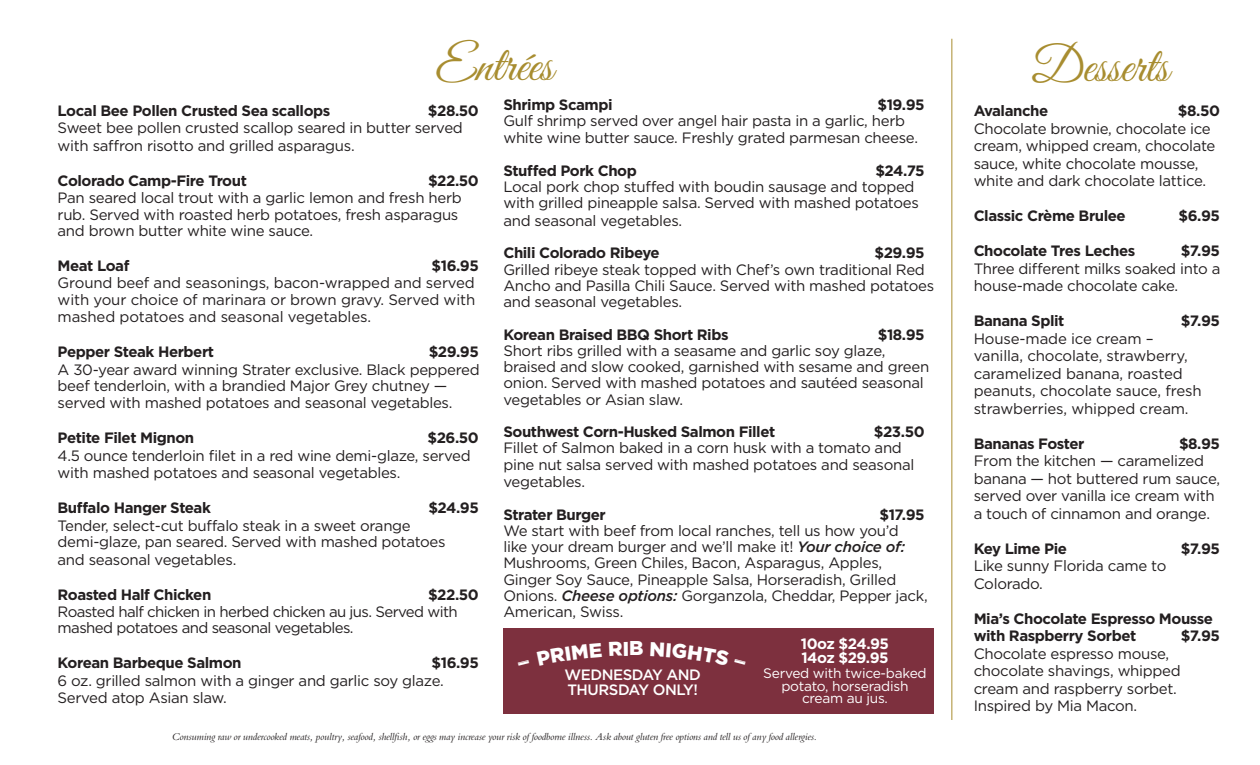
<style>
.page{position:relative;width:1260px;height:765px;background:#fff}
.page>*{position:absolute;margin:0;border:0;box-sizing:border-box;transform-origin:0 0}
.t1{font:50px "Great Vibes";color:#a88d30}
.t2{font:900 20px "Gotham";color:#fff}
.t3{font:15px/17.5px "Gotham";letter-spacing:-.02em;color:#231f20}
.t4{font:700 15px/17.5px "Gotham";letter-spacing:-.03em;color:#231f20}
.t5{font:15px/16.2px "Gotham";letter-spacing:-.04em;color:#231f20}
.t6{font:500 15px/15px "Gotham";letter-spacing:-.03em;color:#fff}
.t7{font:700 15px "Gotham";letter-spacing:-.035em;color:#fff}
.t8{font:13.75px/12.5px "Gotham";letter-spacing:-.02em;color:#fff;text-align:center}
.t9{font:italic 10px "Bergamo Std";color:#231f20}
.s1{font-weight:500;font-style:italic}
</style>
<div class="page">
<hr style="left:952px;top:39px;width:1px;height:681px;background:#a88d30">
<div style="left:503px;top:628px;width:431px;height:86px;background:#7d303e"></div>
<p class="t1" style="left:436px;top:38px;width:119px">Entrées</p>
<p class="t4" style="left:58px;top:102px;width:274px">Local Bee Pollen Crusted Sea scallops</p>
<p class="t4" style="left:428px;top:102px;width:52px">$28.50</p>
<p class="t3" style="left:58px;top:119px;width:407px">Sweet bee pollen crusted scallop seared in butter served with saffron risotto and grilled asparagus.</p>
<p class="t4" style="left:58px;top:172px;width:191px">Colorado Camp-Fire Trout</p>
<p class="t4" style="left:428px;top:172px;width:52px">$22.50</p>
<p class="t3" style="left:58px;top:190px;width:406px;line-height:16.2px">Pan seared local trout with a garlic lemon and fresh herb rub. Served with roasted herb potatoes, fresh asparagus and brown butter white wine sauce.</p>
<p class="t4" style="left:58px;top:257px;width:73px">Meat Loaf</p>
<p class="t4" style="left:432px;top:257px;width:49px">$16.95</p>
<p class="t3" style="left:58px;top:274px;width:419px;line-height:16.9px;text-align:justify">Ground beef and seasonings, bacon-wrapped and served with your choice of marinara or brown gravy. Served with mashed potatoes and seasonal vegetables.</p>
<p class="t4" style="left:58px;top:343px;width:158px">Pepper Steak Herbert</p>
<p class="t4" style="left:429px;top:343px;width:52px">$29.95</p>
<p class="t3" style="left:58px;top:360px;width:424px;line-height:16.9px">A 30-year award winning Strater exclusive. Black peppered beef tenderloin, with a brandied Major Grey chutney — served with mashed potatoes and seasonal vegetables.</p>
<p class="t4" style="left:58px;top:429px;width:138px">Petite Filet Mignon</p>
<p class="t4" style="left:427px;top:429px;width:53px">$26.50</p>
<p class="t3" style="left:58px;top:446px;width:415px">4.5 ounce tenderloin filet in a red wine demi-glaze, served with mashed potatoes and seasonal vegetables.</p>
<p class="t4" style="left:58px;top:499px;width:155px">Buffalo Hanger Steak</p>
<p class="t4" style="left:428px;top:499px;width:52px">$24.95</p>
<p class="t3" style="left:58px;top:517px;width:390px;line-height:16.9px">Tender, select-cut buffalo steak in a sweet orange demi-glaze, pan seared. Served with mashed potatoes and seasonal vegetables.</p>
<p class="t4" style="left:58px;top:585px;width:155px">Roasted Half Chicken</p>
<p class="t4" style="left:428px;top:585px;width:52px">$22.50</p>
<p class="t5" style="left:58px;top:603px;width:402px">Roasted half chicken in herbed chicken au jus. Served with mashed potatoes and seasonal vegetables.</p>
<p class="t4" style="left:58px;top:654px;width:186px">Korean Barbeque Salmon</p>
<p class="t4" style="left:432px;top:654px;width:49px">$16.95</p>
<p class="t3" style="left:58px;top:671px;width:388px">6 oz. grilled salmon with a ginger and garlic soy glaze.<br>Served atop Asian slaw.</p>
<p class="t4" style="left:503px;top:95px;width:111px">Shrimp Scampi</p>
<p class="t4" style="left:878px;top:95px;width:49px">$19.95</p>
<p class="t3" style="left:503px;top:111px;width:416px">Gulf shrimp served over angel hair pasta in a garlic, herb white wine butter sauce. Freshly grated parmesan cheese.</p>
<p class="t4" style="left:503px;top:162px;width:135px">Stuffed Pork Chop</p>
<p class="t4" style="left:875px;top:162px;width:51px">$24.75</p>
<p class="t3" style="left:503px;top:178px;width:417px;line-height:16.9px">Local pork chop stuffed with boudin sausage and topped with grilled pineapple salsa. Served with mashed potatoes and seasonal vegetables.</p>
<p class="t4" style="left:503px;top:244px;width:158px">Chili Colorado Ribeye</p>
<p class="t4" style="left:874px;top:244px;width:52px">$29.95</p>
<p class="t3" style="left:503px;top:261px;width:432px;line-height:16.2px">Grilled ribeye steak topped with Chef’s own traditional Red<br>Ancho and Pasilla Chili Sauce. Served with mashed potatoes and seasonal vegetables.</p>
<p class="t4" style="left:503px;top:325px;width:227px">Korean Braised BBQ Short Ribs</p>
<p class="t4" style="left:878px;top:325px;width:48px">$18.95</p>
<p class="t3" style="left:503px;top:342px;width:427px;line-height:16.2px">Short ribs grilled with a seasame and garlic soy glaze, braised and slow cooked, garnished with sesame and green onion. Served with mashed potatoes and sautéed seasonal</p>
<p class="t3" style="left:503px;top:390px;width:181px">vegetables or Asian slaw.</p>
<p class="t4" style="left:503px;top:423px;width:273px">Southwest Corn-Husked Salmon Fillet</p>
<p class="t4" style="left:874px;top:423px;width:52px">$23.50</p>
<p class="t3" style="left:503px;top:439px;width:413px;line-height:16.9px">Fillet of Salmon baked in a corn husk with a tomato and pine nut salsa served with mashed potatoes and seasonal vegetables.</p>
<p class="t4" style="left:503px;top:505px;width:104px">Strater Burger</p>
<p class="t4" style="left:879px;top:505px;width:47px">$17.95</p>
<p class="t3" style="left:503px;top:522px;width:426px;line-height:16.2px">We start with beef from local ranches, tell us how you’d<br>like your dream burger and we’ll make it! <span class="s1">Your choice of:<br></span>Mushrooms, Green Chiles, Bacon, Asparagus, Apples, Ginger Soy Sauce, Pineapple Salsa, Horseradish, Grilled Onions. <span class="s1">Cheese options:</span> Gorganzola, Cheddar, Pepper jack, American, Swiss.</p>
<p class="t2" style="left:629px;top:635px;width:16px">B</p>
<p class="t6" style="left:565px;top:667px;width:138px">WEDNESDAY AND<br>THURSDAY ONLY!</p>
<p class="t7" style="left:801px;top:634px;width:90px">10oz $24.95</p>
<p class="t7" style="left:801px;top:648px;width:89px">14oz $29.95</p>
<p class="t8" style="left:763px;top:667px;width:165px">Served with twice-baked potato, horseradish</p>
<p class="t8" style="left:802px;top:692px;width:87px">cream au jus.</p>
<p class="t9" style="left:172px;top:730px;width:647px">Consuming raw or undercooked meats, poultry, seafood, shellfish, or eggs may increase your risk of foodborne illness. Ask about gluten free options and tell us of any food allergies.</p>
<p class="t1" style="left:1032px;top:39px;width:138px">Desserts</p>
<p class="t4" style="left:974px;top:102px;width:76px">Avalanche</p>
<p class="t4" style="left:1178px;top:102px;width:44px">$8.50</p>
<p class="t3" style="left:974px;top:119px;width:243px">Chocolate brownie, chocolate ice cream, whipped cream, chocolate sauce, white chocolate mousse, white and dark chocolate lattice.</p>
<p class="t4" style="left:974px;top:207px;width:154px">Classic Crème Brulee</p>
<p class="t4" style="left:1179px;top:207px;width:43px">$6.95</p>
<p class="t4" style="left:974px;top:242px;width:163px">Chocolate Tres Leches</p>
<p class="t4" style="left:1181px;top:242px;width:41px">$7.95</p>
<p class="t3" style="left:974px;top:259px;width:248px">Three different milks soaked into a house-made chocolate cake.</p>
<p class="t4" style="left:974px;top:312px;width:92px">Banana Split</p>
<p class="t4" style="left:1181px;top:312px;width:41px">$7.95</p>
<p class="t3" style="left:974px;top:329px;width:229px">House-made ice cream – vanilla, chocolate, strawberry, caramelized banana, roasted peanuts, chocolate sauce, fresh strawberries, whipped cream.</p>
<p class="t4" style="left:974px;top:435px;width:112px">Bananas Foster</p>
<p class="t4" style="left:1179px;top:435px;width:42px">$8.95</p>
<p class="t3" style="left:974px;top:452px;width:248px">From the kitchen — caramelized banana — hot buttered rum sauce, served over vanilla ice cream with</p>
<p class="t3" style="left:974px;top:504px;width:238px">a touch of cinnamon and orange.</p>
<p class="t4" style="left:974px;top:540px;width:95px">Key Lime Pie</p>
<p class="t4" style="left:1181px;top:540px;width:41px">$7.95</p>
<p class="t3" style="left:974px;top:557px;width:194px">Like sunny Florida came to</p>
<p class="t3" style="left:974px;top:574px;width:71px">Colorado.</p>
<p class="t4" style="left:974px;top:610px;width:241px">Mia’s Chocolate Espresso Mousse with Raspberry Sorbet</p>
<p class="t4" style="left:1181px;top:627px;width:41px">$7.95</p>
<p class="t3" style="left:974px;top:644px;width:197px">Chocolate espresso mouse,</p>
<p class="t3" style="left:974px;top:662px;width:209px">chocolate shavings, whipped cream and raspberry sorbet.</p>
<p class="t3" style="left:974px;top:697px;width:165px">Inspired by Mia Macon.</p>
</div>
